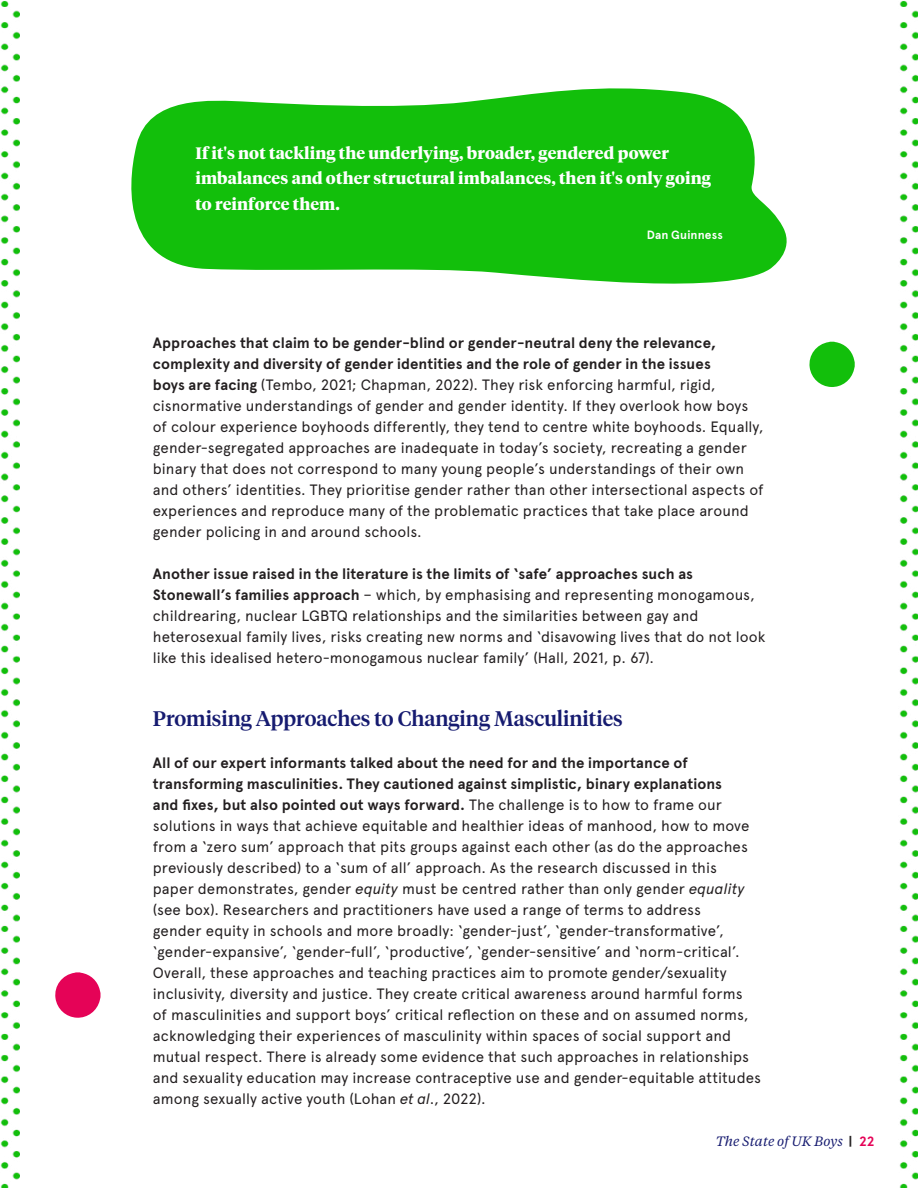
<style>
.page{position:relative;width:918px;height:1188px;background:#fff}
.page>*{position:absolute;margin:0;border:0;box-sizing:border-box;transform-origin:0 0}
.t1{font:500 21px "Tiempos Headline";color:#161b70}
.t2{font:700 16.5px/25.5px "Tiempos Headline";letter-spacing:.01em;color:#fff}
.t3{font:15px/21px "Apercu";letter-spacing:.005em;color:#231f20}
.t4{font:italic 13.5px "Tiempos Text";color:#161b70}
.t5{font:700 12px "Apercu";letter-spacing:.015em;color:#fff}
.s1{font-weight:700}
.s2{font-style:italic}
.s3{font-family:"Apercu";font-weight:700;font-style:normal;color:#231f20}
.s4{font-family:"Apercu";font-weight:700;font-style:normal;color:#e50357}
</style>
<div class="page">
<img style="left:899px;top:1px;width:19px;height:1187px">
<img style="left:0;top:1px;width:19px;height:1187px">
<svg style="left:131px;top:88px;width:656px;height:196px;fill:#12bf0b"></svg>
<svg style="left:809px;top:342px;width:46px;height:45px"></svg>
<svg style="left:55px;top:972px;width:46px;height:46px"></svg>
<p class="t2" style="left:195px;top:140px;width:517px">If it's not tackling the underlying, broader, gendered power imbalances and other structural imbalances, then it's only going to reinforce them.</p>
<p class="t5" style="left:647px;top:228px;width:78px">Dan Guinness</p>
<p class="t3" style="left:153px;top:332px;width:612px"><span class="s1">Approaches that claim to be gender-blind or gender-neutral deny the relevance, complexity and diversity of gender identities and the role of gender in the issues<br>boys are facing</span> (Tembo, 2021; Chapman, 2022). They risk enforcing harmful, rigid, cisnormative understandings of gender and gender identity. If they overlook how boys of colour experience boyhoods differently, they tend to centre white boyhoods. Equally, gender-segregated approaches are inadequate in today’s society, recreating a gender binary that does not correspond to many young people’s understandings of their own and others’ identities. They prioritise gender rather than other intersectional aspects of experiences and reproduce many of the problematic practices that take place around gender policing in and around schools.</p>
<p class="t3" style="left:153px;top:563px;width:614px"><span class="s1">Another issue raised in the literature is the limits of ‘safe’ approaches such as Stonewall’s families approach</span> – which, by emphasising and representing monogamous, childrearing, nuclear LGBTQ relationships and the similarities between gay and heterosexual family lives, risks creating new norms and ‘disavowing lives that do not look like this idealised hetero-monogamous nuclear family’ (Hall, 2021, p. 67).</p>
<h1 class="t1" style="left:153px;top:704px;width:472px">Promising Approaches to Changing Masculinities</h1>
<p class="t3" style="left:153px;top:752px;width:610px"><span class="s1">All of our expert informants talked about the need for and the importance of transforming masculinities. They cautioned against simplistic, binary explanations<br>and fixes, but also pointed out ways forward.</span> The challenge is to how to frame our solutions in ways that achieve equitable and healthier ideas of manhood, how to move from a ‘zero sum’ approach that pits groups against each other (as do the approaches previously described) to a ‘sum of all’ approach. As the research discussed in this paper demonstrates, gender <span class="s2">equity</span> must be centred rather than only gender <span class="s2">equality </span>(see box). Researchers and practitioners have used a range of terms to address<br>gender equity in schools and more broadly: ‘gender-just’, ‘gender-transformative’, ‘gender-expansive’, ‘gender-full’, ‘productive’, ‘gender-sensitive’ and ‘norm-critical’.<br>Overall, these approaches and teaching practices aim to promote gender/sexuality inclusivity, diversity and justice. They create critical awareness around harmful forms<br>of masculinities and support boys’ critical reflection on these and on assumed norms, acknowledging their experiences of masculinity within spaces of social support and mutual respect. There is already some evidence that such approaches in relationships and sexuality education may increase contraceptive use and gender-equitable attitudes among sexually active youth (Lohan <span class="s2">et al</span>., 2022).</p>
<p class="t4" style="left:716px;top:1132px;width:160px">The State of UK Boys <span class="s3">|</span> <span class="s4">22</span></p>
</div>
